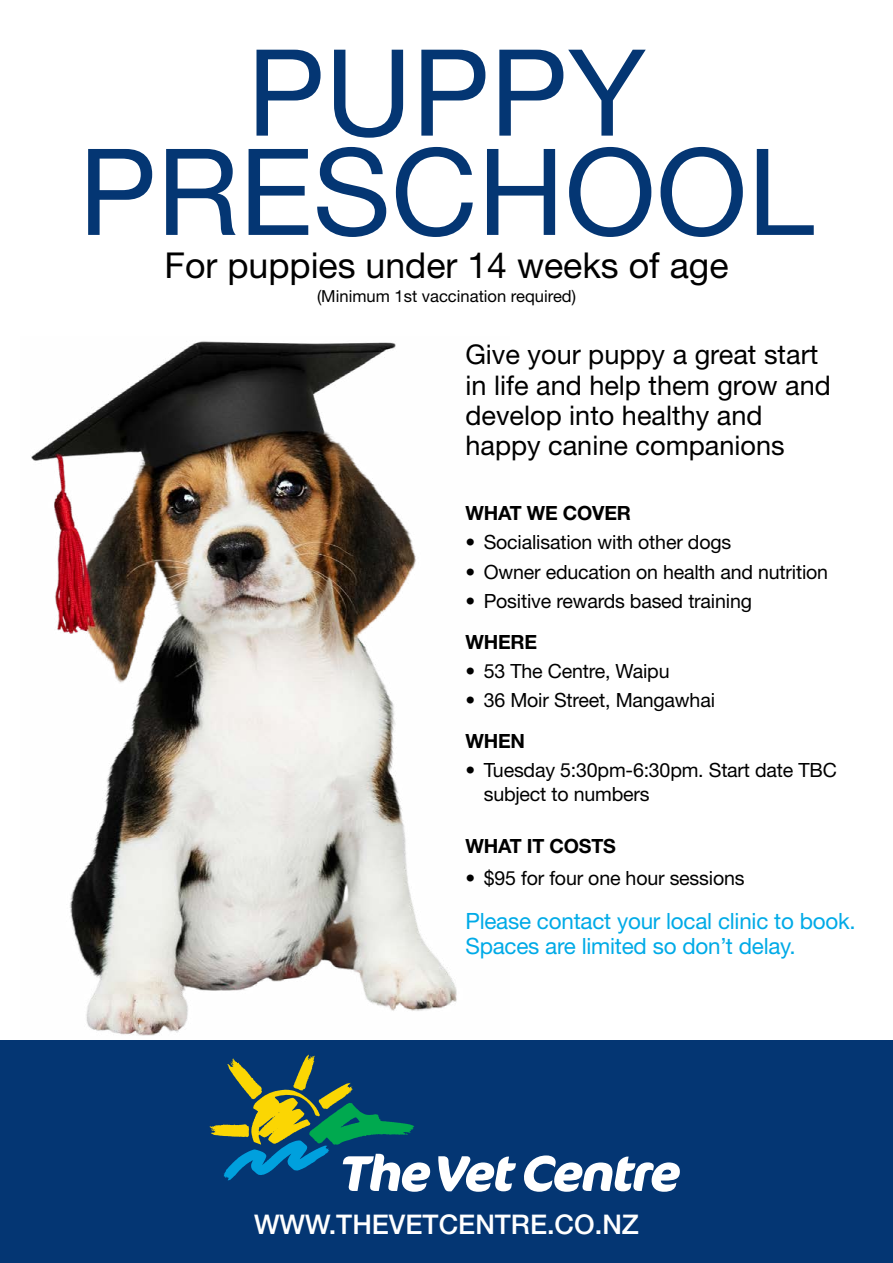
<style>
.page{position:relative;width:893px;height:1263px;background:#fff}
.page>*{position:absolute;margin:0;border:0;box-sizing:border-box;transform-origin:0 0}
.t1{font:120.3px/99.3px "Helvetica Neue LT Std";color:#043673;text-align:center}
.t2{font:35.7px "Helvetica Neue LT Std";color:#000}
.t3{font:27.15px/30.2px "Helvetica Neue LT Std";color:#000}
.t4{font:500 27.15px "Helvetica Neue LT Std";color:#fff}
.t5{font:22.5px/24.5px "Helvetica Neue LT Std";letter-spacing:-.01em;color:#00aae7}
.t6{font:19.65px/23.4px "Helvetica Neue LT Std";letter-spacing:-.01em;color:#000}
.t7{font:700 19.65px "Helvetica Neue LT Std";letter-spacing:-.01em;color:#000}
.t8{font:16.65px "Helvetica Neue LT Std";color:#000}
</style>
<div class="page">
<img style="left:31px;top:341px;width:426px;height:695px">
<div style="left:0;top:1040px;width:893px;height:223px;background:#043673"></div>
<svg style="left:210px;top:1054px;width:470px;height:138px"></svg>
<h1 class="t1" style="left:79px;top:42px;width:737px">PUPPY<br>PRESCHOOL</h1>
<h2 class="t2" style="left:165px;top:244px;width:565px">For puppies under 14 weeks of age</h2>
<p class="t8" style="left:317px;top:286px;width:261px">(Minimum 1st vaccination required)</p>
<h3 class="t3" style="left:465px;top:339px;width:367px">Give your puppy a great start in life and help them grow and develop into healthy and happy canine companions</h3>
<p class="t7" style="left:465px;top:501px;width:167px">WHAT WE COVER</p>
<p class="t6" style="left:465px;top:530px;width:267px">• Socialisation with other dogs</p>
<p class="t6" style="left:465px;top:560px;width:364px">• Owner education on health and nutrition</p>
<p class="t6" style="left:465px;top:589px;width:288px">• Positive rewards based training</p>
<p class="t7" style="left:465px;top:629px;width:73px">WHERE</p>
<p class="t6" style="left:465px;top:659px;width:206px">• 53 The Centre, Waipu</p>
<p class="t6" style="left:465px;top:688px;width:251px">• 36 Moir Street, Mangawhai</p>
<p class="t7" style="left:465px;top:729px;width:61px">WHEN</p>
<p class="t6" style="left:484px;top:758px;width:355px;text-indent:-18px">• Tuesday 5:30pm-6:30pm. Start date TBC subject to numbers</p>
<p class="t7" style="left:465px;top:834px;width:152px">WHAT IT COSTS</p>
<p class="t6" style="left:465px;top:866px;width:281px">• $95 for four one hour sessions</p>
<p class="t5" style="left:465px;top:909px;width:392px">Please contact your local clinic to book.<br>Spaces are limited so don’t delay.</p>
<h3 class="t4" style="left:254px;top:1208px;width:386px">WWW.THEVETCENTRE.CO.NZ</h3>
</div>
